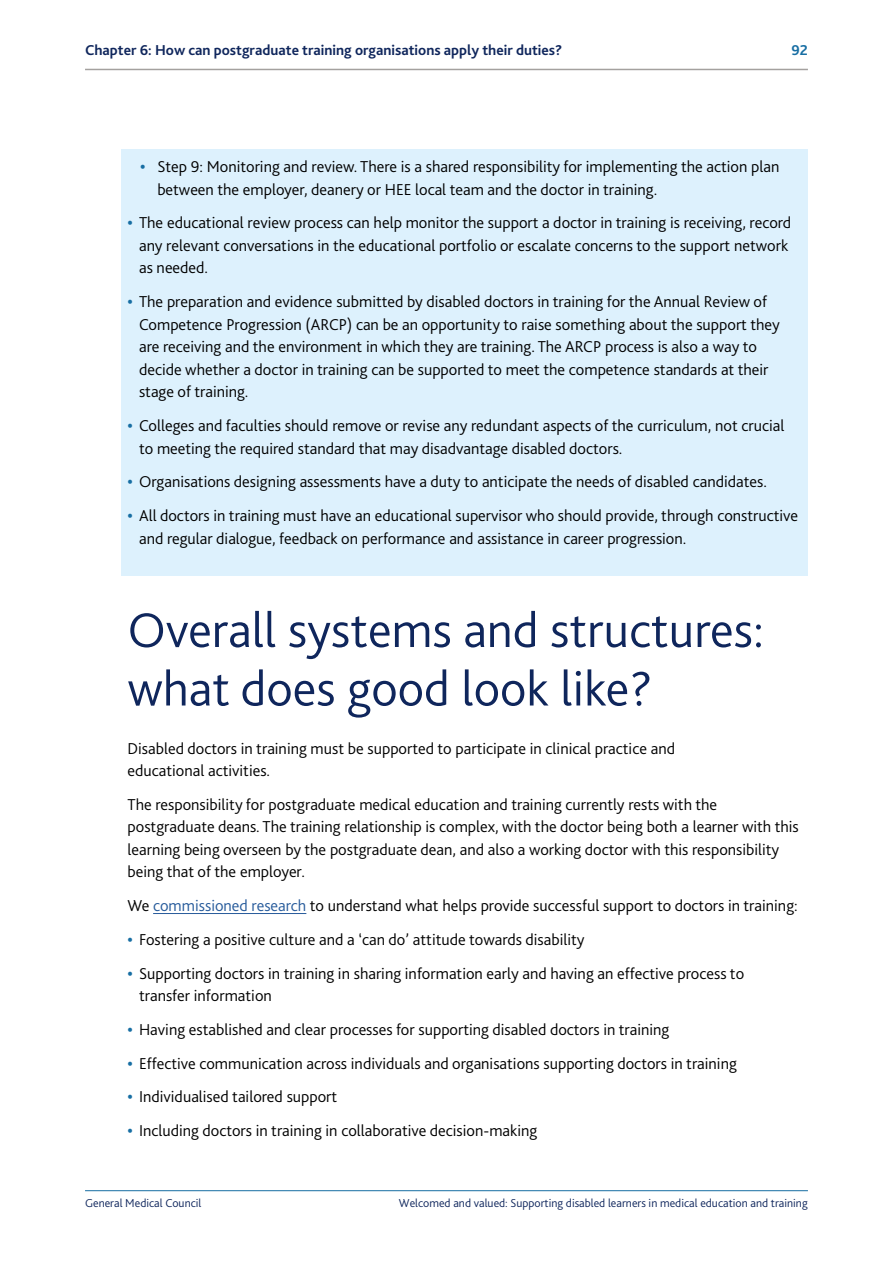
<style>
.page{position:relative;width:893px;height:1263px;background:#fff}
.page>*{position:absolute;margin:0;border:0;box-sizing:border-box;transform-origin:0 0}
.t1{font:300 51px/58.5px "Bliss 2";color:#0f265c}
.t2{font:300 16.5px/22.5px "Bliss 2";color:#000}
.t3{font:700 15px "Bliss 2";color:#0f265c}
.t4{font:700 15px "Bliss 2";color:#176ea3}
.t5{font:300 12px "Bliss 2";color:#0f265c}
.s1{font-weight:700;color:#176ea3}
.s2{color:#275b9b}
</style>
<div class="page">
<hr style="left:85px;top:69px;width:723px;height:1px;background:#a4a19f">
<hr style="left:85px;top:1190px;width:723px;height:1px;background:#176ea3">
<div style="left:121px;top:149px;width:687px;height:427px;background:#ddf1fd"></div>
<hr style="left:153px;top:913px;width:153px;height:1px;background:#275b9b">
<p class="t3" style="left:85px;top:41px;width:479px">Chapter 6: How can postgraduate training organisations apply their duties?</p>
<p class="t4" style="left:791px;top:41px;width:18px">92</p>
<p class="t2" style="left:157px;top:155px;width:624px;text-indent:-17px"><span class="s1">•</span> Step 9: Monitoring and review. There is a shared responsibility for implementing the action plan between the employer, deanery or HEE local team and the doctor in training.</p>
<p class="t2" style="left:139px;top:211px;width:654px;text-indent:-11px"><span class="s1">•</span> The educational review process can help monitor the support a doctor in training is receiving, record any relevant conversations in the educational portfolio or escalate concerns to the support network as needed.</p>
<p class="t2" style="left:139px;top:290px;width:642px;text-indent:-11px"><span class="s1">•</span> The preparation and evidence submitted by disabled doctors in training for the Annual Review of Competence Progression (ARCP) can be an opportunity to raise something about the support they are receiving and the environment in which they are training. The ARCP process is also a way to decide whether a doctor in training can be supported to meet the competence standards at their stage of training.</p>
<p class="t2" style="left:139px;top:414px;width:647px;text-indent:-11px"><span class="s1">•</span> Colleges and faculties should remove or revise any redundant aspects of the curriculum, not crucial to meeting the required standard that may disadvantage disabled doctors.</p>
<p class="t2" style="left:128px;top:470px;width:641px"><span class="s1">•</span> Organisations designing assessments have a duty to anticipate the needs of disabled candidates.</p>
<p class="t2" style="left:139px;top:504px;width:661px;text-indent:-11px"><span class="s1">•</span> All doctors in training must have an educational supervisor who should provide, through constructive and regular dialogue, feedback on performance and assistance in career progression.</p>
<h1 class="t1" style="left:128px;top:599px;width:638px">Overall systems and structures: what does good look like?</h1>
<p class="t2" style="left:128px;top:736px;width:549px">Disabled doctors in training must be supported to participate in clinical practice and educational activities.</p>
<p class="t2" style="left:128px;top:793px;width:673px">The responsibility for postgraduate medical education and training currently rests with the postgraduate deans. The training relationship is complex, with the doctor being both a learner with this learning being overseen by the postgraduate dean, and also a working doctor with this responsibility being that of the employer.</p>
<p class="t2" style="left:128px;top:894px;width:672px">We <span class="s2">commissioned research</span> to understand what helps provide successful support to doctors in training:</p>
<p class="t2" style="left:128px;top:928px;width:458px"><span class="s1">•</span> Fostering a positive culture and a ‘can do’ attitude towards disability</p>
<p class="t2" style="left:139px;top:961px;width:607px;text-indent:-11px"><span class="s1">•</span> Supporting doctors in training in sharing information early and having an effective process to transfer information</p>
<p class="t2" style="left:128px;top:1018px;width:543px"><span class="s1">•</span> Having established and clear processes for supporting disabled doctors in training</p>
<p class="t2" style="left:128px;top:1051px;width:611px"><span class="s1">•</span> Effective communication across individuals and organisations supporting doctors in training</p>
<p class="t2" style="left:128px;top:1085px;width:211px"><span class="s1">•</span> Individualised tailored support</p>
<p class="t2" style="left:128px;top:1119px;width:411px"><span class="s1">•</span> Including doctors in training in collaborative decision-making</p>
<p class="t5" style="left:85px;top:1196px;width:118px">General Medical Council</p>
<p class="t5" style="left:399px;top:1196px;width:410px">Welcomed and valued: Supporting disabled learners in medical education and training</p>
</div>
